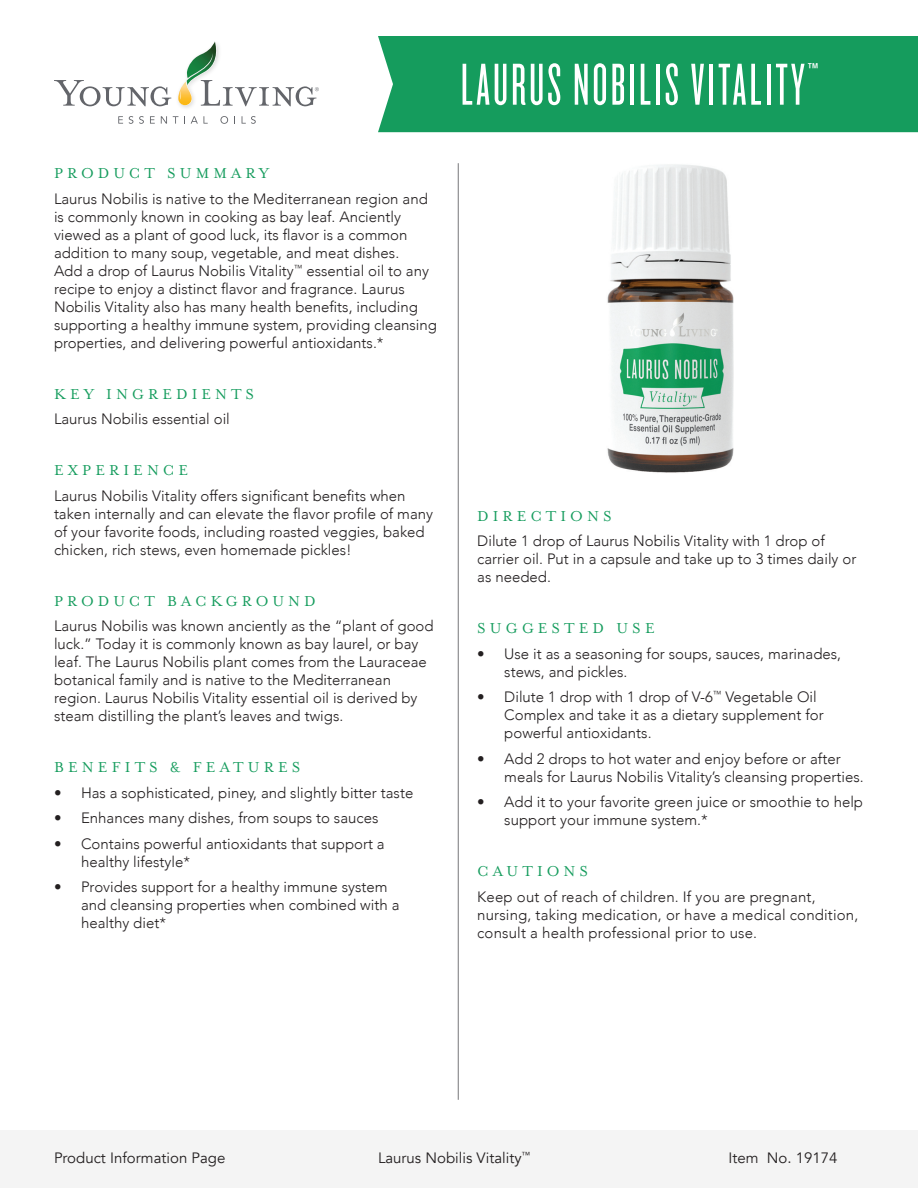
<style>
.page{position:relative;width:918px;height:1188px;background:#fff}
.page>*{position:absolute;margin:0;border:0;box-sizing:border-box;transform-origin:0 0}
.t1{font:61.5px "Knockout 26 Junior Flywght";letter-spacing:.05em;color:#fff}
.t2{font:16.5px "Mrs Eaves OT";letter-spacing:.25em;color:#159c5d}
.t3{font:300 15px/18px "Avenir";color:#231f20}
.t4{font:15px "Avenir";color:#231f20}
</style>
<div class="page">
<div style="left:0;top:1130px;width:918px;height:58px;background:#f4f4f4"></div>
<img style="left:181px;top:106px;width:10px;height:2px">
<svg style="left:118px;top:116px;width:5px;height:8px"></svg>
<svg style="left:129px;top:116px;width:4px;height:8px"></svg>
<svg style="left:139px;top:116px;width:5px;height:8px"></svg>
<svg style="left:150px;top:116px;width:5px;height:8px"></svg>
<svg style="left:161px;top:116px;width:6px;height:8px"></svg>
<svg style="left:173px;top:116px;width:5px;height:8px"></svg>
<svg style="left:191px;top:116px;width:17px;height:8px"></svg>
<svg style="left:220px;top:116px;width:8px;height:8px"></svg>
<svg style="left:242px;top:116px;width:14px;height:8px"></svg>
<svg style="left:54px;top:41px;width:265px;height:65px"></svg>
<hr style="left:458px;top:163px;width:1px;height:937px;background:#777779">
<div style="left:378px;top:36px;width:540px;height:96px;background:#159c5d"></div>
<img style="left:607px;top:164px;width:127px;height:309px">
<p class="t2" style="left:54px;top:164px;width:217px">PRODUCT SUMMARY</p>
<p class="t3" style="left:54px;top:190px;width:384px">Laurus Nobilis is native to the Mediterranean region and is commonly known in cooking as bay leaf. Anciently viewed as a plant of good luck, its flavor is a common addition to many soup, vegetable, and meat dishes.<br>Add a drop of Laurus Nobilis Vitality<sup>™</sup> essential oil to any recipe to enjoy a distinct flavor and fragrance. Laurus Nobilis Vitality also has many health benefits, including supporting a healthy immune system, providing cleansing properties, and delivering powerful antioxidants.*</p>
<p class="t2" style="left:54px;top:385px;width:202px">KEY INGREDIENTS</p>
<p class="t3" style="left:54px;top:410px;width:177px">Laurus Nobilis essential oil</p>
<p class="t2" style="left:54px;top:461px;width:136px">EXPERIENCE</p>
<p class="t3" style="left:54px;top:487px;width:381px">Laurus Nobilis Vitality offers significant benefits when taken internally and can elevate the flavor profile of many of your favorite foods, including roasted veggies, baked chicken, rich stews, even homemade pickles!</p>
<p class="t2" style="left:54px;top:592px;width:263px">PRODUCT BACKGROUND</p>
<p class="t3" style="left:54px;top:617px;width:381px">Laurus Nobilis was known anciently as the “plant of good luck.” Today it is commonly known as bay laurel, or bay leaf. The Laurus Nobilis plant comes from the Lauraceae botanical family and is native to the Mediterranean region. Laurus Nobilis Vitality essential oil is derived by steam distilling the plant’s leaves and twigs.</p>
<p class="t2" style="left:54px;top:758px;width:248px">BENEFITS &amp; FEATURES</p>
<p class="t3" style="left:54px;top:784px;width:361px">• Has a sophisticated, piney, and slightly bitter taste</p>
<p class="t3" style="left:54px;top:809px;width:326px">• Enhances many dishes, from soups to sauces</p>
<p class="t3" style="left:81px;top:835px;width:305px;text-indent:-27px">• Contains powerful antioxidants that support a healthy lifestyle*</p>
<p class="t3" style="left:81px;top:878px;width:320px;text-indent:-27px">• Provides support for a healthy immune system and cleansing properties when combined with a healthy diet*</p>
<p class="t1" style="left:461px;top:50px;width:359px">LAURUS NOBILIS VITALITY<sup>™</sup></p>
<p class="t2" style="left:477px;top:507px;width:136px">DIRECTIONS</p>
<p class="t3" style="left:477px;top:532px;width:381px">Dilute 1 drop of Laurus Nobilis Vitality with 1 drop of carrier oil. Put in a capsule and take up to 3 times daily or as needed.</p>
<p class="t2" style="left:477px;top:619px;width:179px">SUGGESTED USE</p>
<p class="t3" style="left:504px;top:645px;width:338px;text-indent:-27px">• Use it as a seasoning for soups, sauces, marinades, stews, and pickles.</p>
<p class="t3" style="left:504px;top:688px;width:321px;text-indent:-27px">• Dilute 1 drop with 1 drop of V-6<sup>™</sup> Vegetable Oil<br>Complex and take it as a dietary supplement for powerful antioxidants.</p>
<p class="t3" style="left:504px;top:750px;width:361px;text-indent:-27px">• Add 2 drops to hot water and enjoy before or after meals for Laurus Nobilis Vitality’s cleansing properties.</p>
<p class="t3" style="left:504px;top:793px;width:360px;text-indent:-27px">• Add it to your favorite green juice or smoothie to help support your immune system.*</p>
<p class="t2" style="left:477px;top:862px;width:112px">CAUTIONS</p>
<p class="t3" style="left:477px;top:888px;width:382px">Keep out of reach of children. If you are pregnant, nursing, taking medication, or have a medical condition, consult a health professional prior to use.</p>
<p class="t4" style="left:54px;top:1148px;width:173px">Product Information Page</p>
<p class="t4" style="left:378px;top:1148px;width:154px">Laurus Nobilis Vitality<sup>™</sup></p>
<p class="t4" style="left:729px;top:1148px;width:111px">Item No. 19174</p>
</div>
